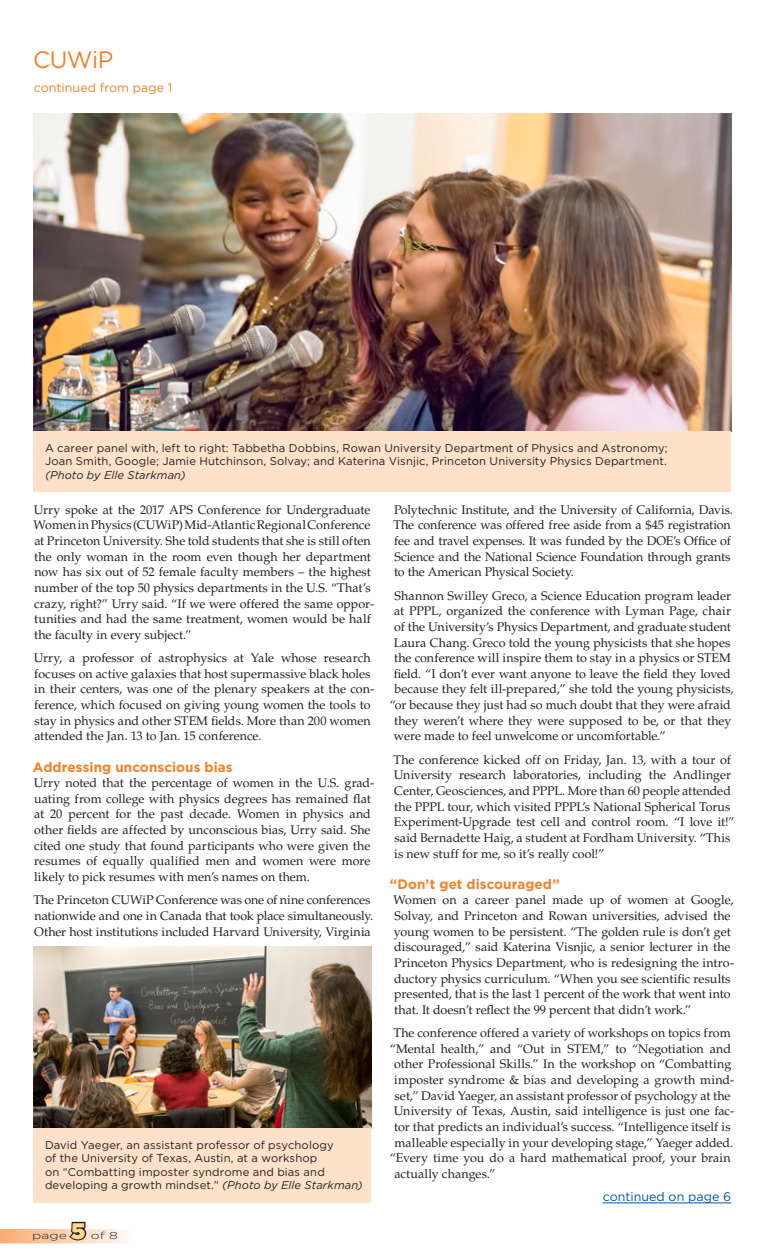
<style>
.page{position:relative;width:765px;height:1260px;background:#fff}
.page>*{position:absolute;margin:0;border:0;box-sizing:border-box;transform-origin:0 0}
.t1{font:23.75px "Gotham";letter-spacing:-.02em;color:#f58025}
.t2{font:900 22.5px "Gotham";color:#ffd990}
.t3{font:700 13.75px "Gotham";letter-spacing:.005em;color:#f58025}
.t4{font:12.5px/15.6px "Palatino LT Std";color:#231f20}
.t5{font:12.5px "Gotham";color:#f58025}
.t6{font:12.5px "Gotham";color:#0055a7}
.t7{font:11.25px/13.5px "Gotham";letter-spacing:.01em;color:#231f20}
.t8{font:italic 11.25px "Gotham";letter-spacing:.005em;color:#231f20}
.t9{font:300 10px "Gotham";color:#231f20;scale:1.4 1}
.s1{font-style:italic}
</style>
<div class="page">
<hr style="left:603px;top:1203px;width:128px;height:1px;background:#0055a7">
<img style="left:34px;top:113px;width:697px;height:318px">
<div style="left:34px;top:431px;width:697px;height:61px;background:#fee1c9"></div>
<img style="left:34px;top:947px;width:337px;height:182px">
<div style="left:34px;top:1129px;width:337px;height:74px;background:#fee1c9"></div>
<svg style="left:0;top:1221px;width:126px;height:22px"></svg>
<h1 class="t1" style="left:33px;top:45px;width:82px">CUWiP</h1>
<p class="t5" style="left:34px;top:79px;width:140px">continued from page 1</p>
<p class="t7" style="left:45px;top:441px;width:624px">A career panel with, left to right: Tabbetha Dobbins, Rowan University Department of Physics and Astronomy;<br>Joan Smith, Google; Jamie Hutchinson, Solvay; and Katerina Visnjic, Princeton University Physics Department.</p>
<p class="t8" style="left:45px;top:467px;width:142px">(Photo by Elle Starkman)</p>
<p class="t4" style="left:34px;top:502px;width:342px">Urry spoke at the 2017 APS Conference for Undergraduate Women in Physics (CUWiP) Mid-Atlantic Regional Conference at Princeton University. She told students that she is still often the only woman in the room even though her department now has six out of 52 female faculty members – the highest number of the top 50 physics departments in the U.S. “That’s crazy, right?” Urry said. “If we were offered the same oppor&shy;tunities and had the same treatment, women would be half the faculty in every subject.”</p>
<p class="t4" style="left:34px;top:650px;width:342px">Urry, a professor of astrophysics at Yale whose research focuses on active galaxies that host supermassive black holes in their centers, was one of the plenary speakers at the con&shy;ference, which focused on giving young women the tools to stay in physics and other STEM fields. More than 200 women attended the Jan. 13 to Jan. 15 conference.</p>
<p class="t3" style="left:33px;top:758px;width:201px">Addressing unconscious bias</p>
<p class="t4" style="left:34px;top:775px;width:342px">Urry noted that the percentage of women in the U.S. grad&shy;uating from college with physics degrees has remained flat at 20 percent for the past decade. Women in physics and other fields are affected by unconscious bias, Urry said. She cited one study that found participants who were given the resumes of equally qualified men and women were more likely to pick resumes with men’s names on them.</p>
<p class="t4" style="left:33px;top:893px;width:341px">The Princeton CUWiP Conference was one of nine conferences nationwide and one in Canada that took place simultaneously.<br>Other host institutions included Harvard University, Virginia</p>
<p class="t7" style="left:45px;top:1138px;width:319px">David Yaeger, an assistant professor of psychology<br>of the University of Texas, Austin, at a workshop<br>on “Combatting imposter syndrome and bias and developing a growth mindset.” <span class="s1">(Photo by Elle Starkman)</span></p>
<p class="t9" style="left:32px;top:1229px;width:26px">page</p>
<h2 class="t2" style="left:71px;top:1215px;width:16px">5</h2>
<p class="t9" style="left:91px;top:1229px;width:21px">of 8</p>
<p class="t4" style="left:393px;top:502px;width:341px">Polytechnic Institute, and the University of California, Davis.<br>The conference was offered free aside from a $45 registration fee and travel expenses. It was funded by the DOE’s Office of Science and the National Science Foundation through grants to the American Physical Society.</p>
<p class="t4" style="left:395px;top:588px;width:338px">Shannon Swilley Greco, a Science Education program leader</p>
<p class="t4" style="left:394px;top:603px;width:338px">at PPPL, organized the conference with Lyman Page, chair</p>
<p class="t4" style="left:394px;top:619px;width:338px">of the University’s Physics Department, and graduate student</p>
<p class="t4" style="left:394px;top:635px;width:338px">Laura Chang. Greco told the young physicists that she hopes</p>
<p class="t4" style="left:394px;top:650px;width:338px">the conference will inspire them to stay in a physics or STEM</p>
<p class="t4" style="left:394px;top:666px;width:339px">field. “I don’t ever want anyone to leave the field they loved</p>
<p class="t4" style="left:395px;top:682px;width:340px">because they felt ill-prepared,” she told the young physicists,</p>
<p class="t4" style="left:390px;top:697px;width:343px">“or because they just had so much doubt that they were afraid</p>
<p class="t4" style="left:394px;top:713px;width:339px">they weren’t where they were supposed to be, or that they</p>
<p class="t4" style="left:394px;top:728px;width:273px">were made to feel unwelcome or uncomfortable.”</p>
<p class="t4" style="left:393px;top:752px;width:343px">The conference kicked off on Friday, Jan. 13, with a tour of University research laboratories, including the Andlinger Center, Geosciences, and PPPL. More than 60 people attended the PPPL tour, which visited PPPL’s National Spherical Torus Experiment-Upgrade test cell and control room. “I love it!” said Bernadette Haig, a student at Fordham University. “This is new stuff for me, so it’s really cool!”</p>
<p class="t3" style="left:390px;top:875px;width:171px">“Don’t get discouraged”</p>
<p class="t4" style="left:394px;top:893px;width:342px">Women on a career panel made up of women at Google, Solvay, and Princeton and Rowan universities, advised the young women to be persistent. “The golden rule is don’t get discouraged,” said Katerina Visnjic, a senior lecturer in the Princeton Physics Department, who is redesigning the intro&shy;ductory physics curriculum. “When you see scientific results presented, that is the last 1 percent of the work that went into that. It doesn’t reflect the 99 percent that didn’t work.”</p>
<p class="t4" style="left:393px;top:1025px;width:339px">The conference offered a variety of workshops on topics from</p>
<p class="t4" style="left:390px;top:1041px;width:343px">“Mental health,” and “Out in STEM,” to “Negotiation and</p>
<p class="t4" style="left:394px;top:1057px;width:339px">other Professional Skills.” In the workshop on “Combatting</p>
<p class="t4" style="left:394px;top:1072px;width:341px">imposter syndrome &amp; bias and developing a growth mind-</p>
<p class="t4" style="left:395px;top:1088px;width:338px">set,” David Yaeger, an assistant professor of psychology at the</p>
<p class="t4" style="left:394px;top:1103px;width:342px">University of Texas, Austin, said intelligence is just one fac-</p>
<p class="t4" style="left:394px;top:1119px;width:338px">tor that predicts an individual’s success. “Intelligence itself is</p>
<p class="t4" style="left:394px;top:1135px;width:340px">malleable especially in your developing stage,” Yaeger added.</p>
<p class="t4" style="left:390px;top:1150px;width:342px">“Every time you do a hard mathematical proof, your brain</p>
<p class="t4" style="left:394px;top:1166px;width:103px">actually changes.”</p>
<p class="t6" style="left:603px;top:1189px;width:130px">continued on page 6</p>
</div>
